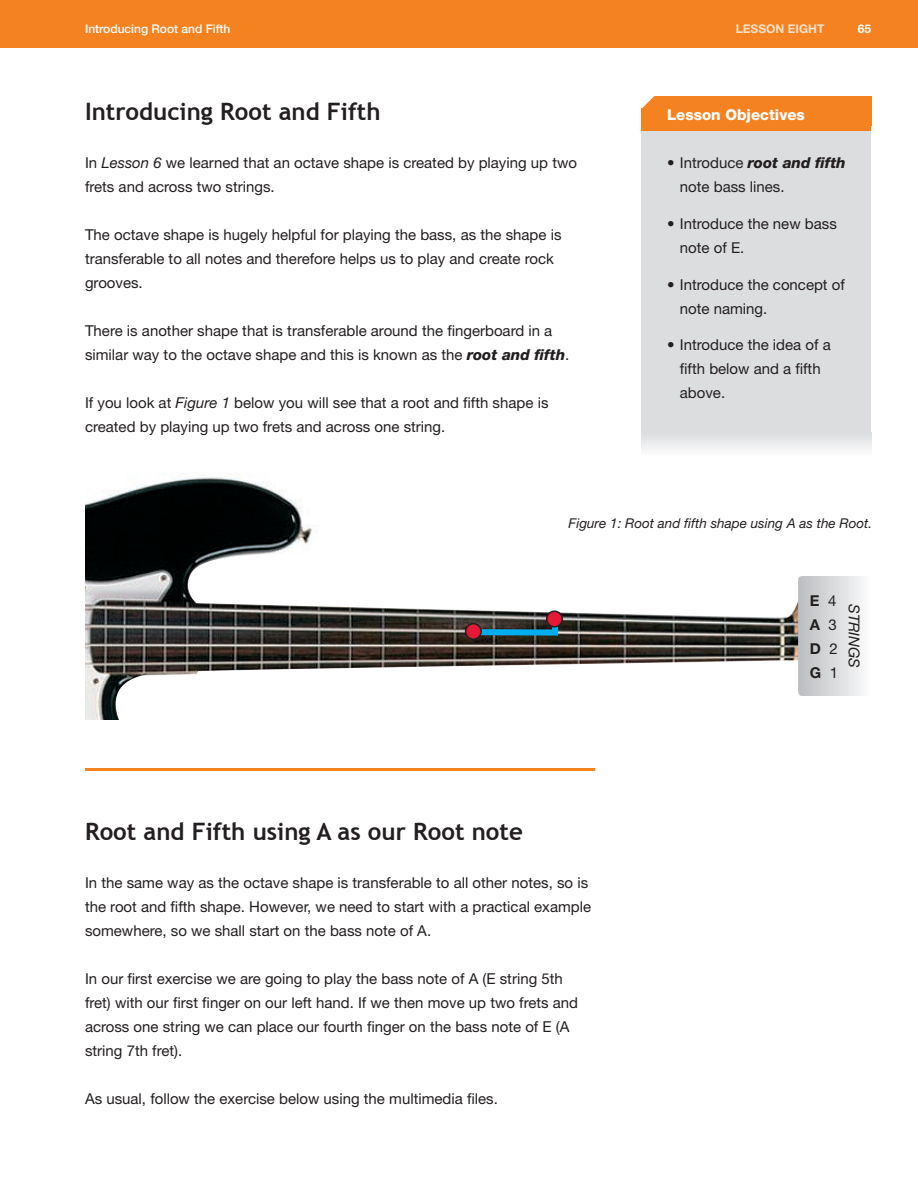
<style>
.page{position:relative;width:918px;height:1188px;background:#fff}
.page>*{position:absolute;margin:0;border:0;box-sizing:border-box;transform-origin:0 0}
.t1{font:700 24px "Trebuchet MS";color:#231f20}
.t2{font:15px/24px "Helvetica Neue";color:#231f20}
.t3{font:800 15px "Helvetica Neue";color:#fff}
.t4{font:700 15px/24px "Helvetica Neue";color:#231f20;text-align:justify}
.t5{font:italic 15px "Helvetica Neue";color:#231f20}
.t6{font:italic 13.5px "Helvetica Neue";color:#231f20}
.t7{font:500 12px "Helvetica Neue LT Std";color:#fff}
.t8{font:700 12px "Helvetica Neue LT Std";color:#fee1c8}
.t9{font:700 12px "Helvetica Neue LT Std";color:#fff}
.s1{font-style:italic}
.s2{font-weight:800;font-style:italic}
.s3{font-weight:400}
</style>
<div class="page">
<div style="left:0;top:0;width:918px;height:48px;background:#f58220"></div>
<div style="left:642px;top:120px;width:229px;height:312px;background:#dcdddf"></div>
<div style="left:642px;top:96px;width:209px;height:12px;background:#f58220"></div>
<div style="left:642px;top:108px;width:229px;height:23px;background:#f58220"></div>
<div style="left:642px;top:432px;width:229px;height:24px;background:linear-gradient(to bottom,#dbdcde,#fcfcfc)"></div>
<hr style="left:85px;top:768px;width:510px;height:3px;background:#f58220">
<img style="left:85px;top:477px;width:713px;height:243px">
<div style="left:791px;top:530px;width:77px;height:68px;background:#fff"></div>
<div style="left:798px;top:576px;width:74px;height:120px;background:linear-gradient(to right,#bcbdc0,#fbfcfc);border-radius:4px"></div>
<svg style="left:466px;top:612px;width:95px;height:27px;background:#375963"></svg>
<div style="left:466px;top:624px;width:15px;height:15px;background:#e51836;border-radius:50%"></div>
<div style="left:465px;top:623px;width:17px;height:17px;border:2px solid #231f20;border-radius:50%"></div>
<div style="left:547px;top:611px;width:15px;height:16px;background:#e51836;border-radius:50%"></div>
<div style="left:546px;top:610px;width:17px;height:18px;border:2px solid #231f20;border-radius:50%"></div>
<div style="left:851px;top:96px;width:20px;height:30px;background:#f58220"></div>
<p class="t7" style="left:85px;top:22px;width:147px">Introducing Root and Fifth</p>
<h1 class="t1" style="left:85px;top:96px;width:297px">Introducing Root and Fifth</h1>
<p class="t2" style="left:85px;top:150px;width:494px">In <span class="s1">Lesson 6</span> we learned that an octave shape is created by playing up two frets and across two strings.</p>
<p class="t2" style="left:85px;top:222px;width:478px">The octave shape is hugely helpful for playing the bass, as the shape is transferable to all notes and therefore helps us to play and create rock grooves.</p>
<p class="t2" style="left:85px;top:318px;width:486px">There is another shape that is transferable around the fingerboard in a similar way to the octave shape and this is known as the <span class="s2">root and fifth</span>.</p>
<p class="t2" style="left:85px;top:390px;width:465px">If you look at <span class="s1">Figure 1</span> below you will see that a root and fifth shape is created by playing up two frets and across one string.</p>
<p class="t8" style="left:736px;top:21px;width:90px">LESSON EIGHT</p>
<p class="t9" style="left:858px;top:21px;width:15px">65</p>
<p class="t3" style="left:667px;top:106px;width:139px">Lesson Objectives</p>
<p class="t2" style="left:680px;top:150px;width:167px;text-indent:-13px">• Introduce <span class="s2">root and fifth </span>note bass lines.</p>
<p class="t2" style="left:680px;top:211px;width:158px;text-indent:-13px">• Introduce the new bass note of E.</p>
<p class="t2" style="left:680px;top:272px;width:167px;text-indent:-13px">• Introduce the concept of note naming.</p>
<p class="t2" style="left:680px;top:333px;width:152px;text-indent:-13px">• Introduce the idea of a fifth below and a fifth above.</p>
<p class="t6" style="left:569px;top:515px;width:305px">Figure 1: Root and fifth shape using A as the Root.</p>
<h1 class="t1" style="left:85px;top:816px;width:439px">Root and Fifth using A as our Root note</h1>
<p class="t2" style="left:85px;top:870px;width:508px">In the same way as the octave shape is transferable to all other notes, so is the root and fifth shape. However, we need to start with a practical example somewhere, so we shall start on the bass note of A.</p>
<p class="t2" style="left:85px;top:966px;width:495px">In our first exercise we are going to play the bass note of A (E string 5th fret) with our first finger on our left hand. If we then move up two frets and across one string we can place our fourth finger on the bass note of E (A string 7th fret).</p>
<p class="t2" style="left:85px;top:1086px;width:414px">As usual, follow the exercise below using the multimedia files.</p>
<p class="t4" style="left:810px;top:588px;width:30px">E <span class="s3">4<br></span>A <span class="s3">3<br></span>D <span class="s3">2<br></span>G <span class="s3">1</span></p>
<p class="t5" style="left:863px;top:604px;width:66px;rotate:90deg">STRINGS</p>
</div>
